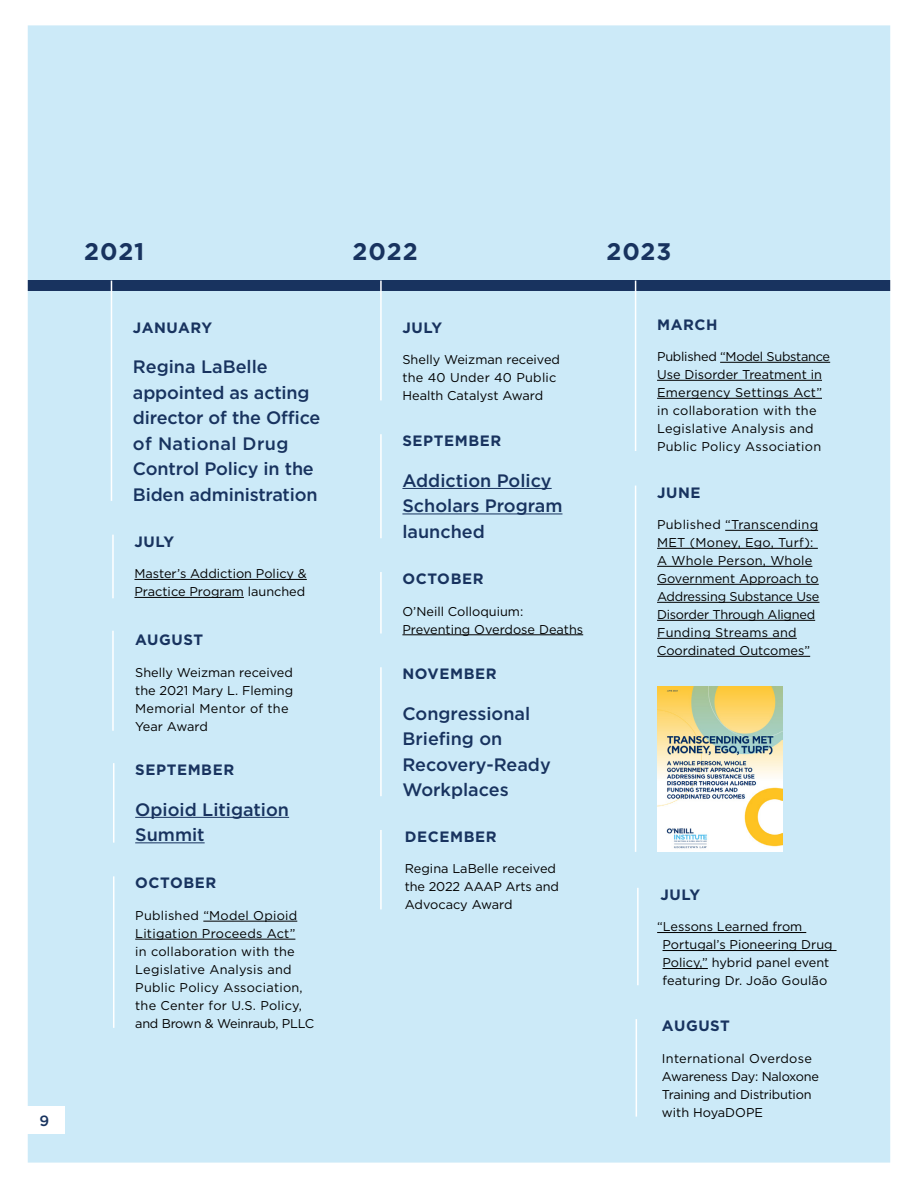
<style>
.page{position:relative;width:918px;height:1188px;background:#fff}
.page>*{position:absolute;margin:0;border:0;box-sizing:border-box;transform-origin:0 0}
.t1{font:700 24px "Gotham";letter-spacing:.04em;color:#18335f}
.t2{font:500 18px/25.5px "Gotham";color:#18335f}
.t3{font:700 15px "Gotham";letter-spacing:.04em;color:#18335f}
.t4{font:500 14.85px "Gotham";color:#18335f}
.t5{font:12.75px/18px "Gotham";color:#000}
.t6{font:12.75px/18px "Gotham";letter-spacing:.02em;color:#000}
.t7{font:12.75px/18px "Gotham";letter-spacing:-.02em;color:#000}
</style>
<div class="page">
<div style="left:27px;top:25px;width:864px;height:1138px;background:#cceaf8"></div>
<hr style="left:134px;top:579px;width:173px;height:1px;background:#000">
<hr style="left:134px;top:597px;width:110px;height:1px;background:#000">
<hr style="left:112px;top:535px;width:2px;height:63px;background:#fff">
<hr style="left:203px;top:921px;width:94px;height:1px;background:#000">
<hr style="left:135px;top:939px;width:160px;height:1px;background:#000">
<hr style="left:113px;top:876px;width:1px;height:152px;background:#fff">
<hr style="left:112px;top:631px;width:2px;height:100px;background:#fff">
<hr style="left:111px;top:281px;width:1px;height:220px;background:#fff">
<hr style="left:113px;top:763px;width:1px;height:80px;background:#fff">
<hr style="left:135px;top:817px;width:154px;height:1px;background:#18335f">
<hr style="left:135px;top:842px;width:70px;height:1px;background:#18335f">
<hr style="left:380px;top:281px;width:2px;height:119px;background:#fff">
<hr style="left:402px;top:488px;width:150px;height:1px;background:#18335f">
<hr style="left:402px;top:513px;width:160px;height:1px;background:#18335f">
<hr style="left:380px;top:434px;width:2px;height:104px;background:#fff">
<hr style="left:402px;top:634px;width:181px;height:1px;background:#000">
<hr style="left:380px;top:572px;width:2px;height:62px;background:#fff">
<hr style="left:380px;top:667px;width:2px;height:129px;background:#fff">
<hr style="left:635px;top:281px;width:1px;height:170px;background:#fff">
<hr style="left:720px;top:362px;width:110px;height:1px;background:#000">
<hr style="left:657px;top:380px;width:165px;height:1px;background:#000">
<hr style="left:657px;top:398px;width:165px;height:1px;background:#000">
<hr style="left:725px;top:530px;width:93px;height:1px;background:#000">
<hr style="left:657px;top:548px;width:161px;height:1px;background:#000">
<hr style="left:657px;top:566px;width:155px;height:1px;background:#000">
<hr style="left:657px;top:584px;width:162px;height:1px;background:#000">
<hr style="left:657px;top:602px;width:163px;height:1px;background:#000">
<hr style="left:657px;top:620px;width:158px;height:1px;background:#000">
<hr style="left:657px;top:638px;width:140px;height:1px;background:#000">
<hr style="left:657px;top:656px;width:153px;height:1px;background:#000">
<hr style="left:635px;top:486px;width:1px;height:366px;background:#fff">
<hr style="left:636px;top:1019px;width:1px;height:98px;background:#fff">
<hr style="left:380px;top:830px;width:2px;height:79px;background:#fff">
<hr style="left:637px;top:888px;width:2px;height:97px;background:#fff">
<hr style="left:657px;top:932px;width:149px;height:1px;background:#000">
<hr style="left:663px;top:950px;width:174px;height:1px;background:#000">
<hr style="left:663px;top:968px;width:45px;height:1px;background:#000">
<div style="left:0;top:1106px;width:65px;height:27px;background:#fff"></div>
<img style="left:657px;top:686px;width:126px;height:166px">
<p class="t4" style="left:39px;top:1111px;width:11px">9</p>
<p class="t1" style="left:84px;top:236px;width:62px">2021</p>
<p class="t3" style="left:133px;top:318px;width:81px">JANUARY</p>
<p class="t2" style="left:133px;top:354px;width:189px">Regina LaBelle appointed as acting director of the Office of National Drug<br>Control Policy in the<br>Biden administration</p>
<p class="t3" style="left:134px;top:531px;width:41px">JULY</p>
<p class="t5" style="left:134px;top:564px;width:174px">Master’s Addiction Policy &amp;<br>Practice Program launched</p>
<p class="t3" style="left:135px;top:630px;width:70px">AUGUST</p>
<p class="t5" style="left:135px;top:663px;width:159px">Shelly Weizman received the 2021 Mary L. Fleming<br>Memorial Mentor of the<br>Year Award</p>
<p class="t3" style="left:135px;top:760px;width:100px">SEPTEMBER</p>
<p class="t2" style="left:135px;top:796px;width:155px">Opioid Litigation<br>Summit</p>
<p class="t3" style="left:135px;top:873px;width:83px">OCTOBER</p>
<p class="t6" style="left:135px;top:906px;width:181px">Published “Model Opioid<br>Litigation Proceeds Act”<br>in collaboration with the<br>Legislative Analysis and<br>Public Policy Association, the Center for U.S. Policy, and Brown &amp; Weinraub, PLLC</p>
<p class="t1" style="left:353px;top:236px;width:67px">2022</p>
<p class="t3" style="left:402px;top:318px;width:41px">JULY</p>
<p class="t5" style="left:402px;top:351px;width:159px">Shelly Weizman received the 40 Under 40 Public<br>Health Catalyst Award</p>
<p class="t3" style="left:402px;top:431px;width:100px">SEPTEMBER</p>
<p class="t2" style="left:402px;top:467px;width:162px">Addiction Policy<br>Scholars Program launched</p>
<p class="t3" style="left:402px;top:569px;width:83px">OCTOBER</p>
<p class="t5" style="left:402px;top:602px;width:182px">O’Neill Colloquium:<br>Preventing Overdose Deaths</p>
<p class="t3" style="left:402px;top:664px;width:96px">NOVEMBER</p>
<p class="t2" style="left:402px;top:700px;width:150px">Congressional<br>Briefing on<br>Recovery-Ready<br>Workplaces</p>
<p class="t3" style="left:405px;top:827px;width:93px">DECEMBER</p>
<p class="t5" style="left:405px;top:860px;width:156px">Regina LaBelle received the 2022 AAAP Arts and<br>Advocacy Award</p>
<p class="t1" style="left:606px;top:236px;width:66px">2023</p>
<p class="t3" style="left:657px;top:314px;width:62px">MARCH</p>
<p class="t6" style="left:657px;top:347px;width:175px">Published “Model Substance<br>Use Disorder Treatment in<br>Emergency Settings Act” in collaboration with the<br>Legislative Analysis and<br>Public Policy Association</p>
<p class="t3" style="left:657px;top:482px;width:45px">JUNE</p>
<p class="t5" style="left:657px;top:515px;width:164px">Published “Transcending<br>MET (Money, Ego, Turf):<br>A Whole Person, Whole<br>Government Approach to<br>Addressing Substance Use<br>Disorder Through Aligned<br>Funding Streams and<br>Coordinated Outcomes”</p>
<p class="t3" style="left:660px;top:885px;width:41px">JULY</p>
<p class="t5" style="left:662px;top:917px;width:172px;text-indent:-5px">“Lessons Learned from<br>Portugal’s Pioneering Drug<br>Policy,” hybrid panel event featuring Dr. João Goulão</p>
<p class="t3" style="left:662px;top:1016px;width:70px">AUGUST</p>
<p class="t7" style="left:662px;top:1049px;width:159px">International Overdose<br>Awareness Day: Naloxone<br>Training and Distribution with HoyaDOPE</p>
</div>
